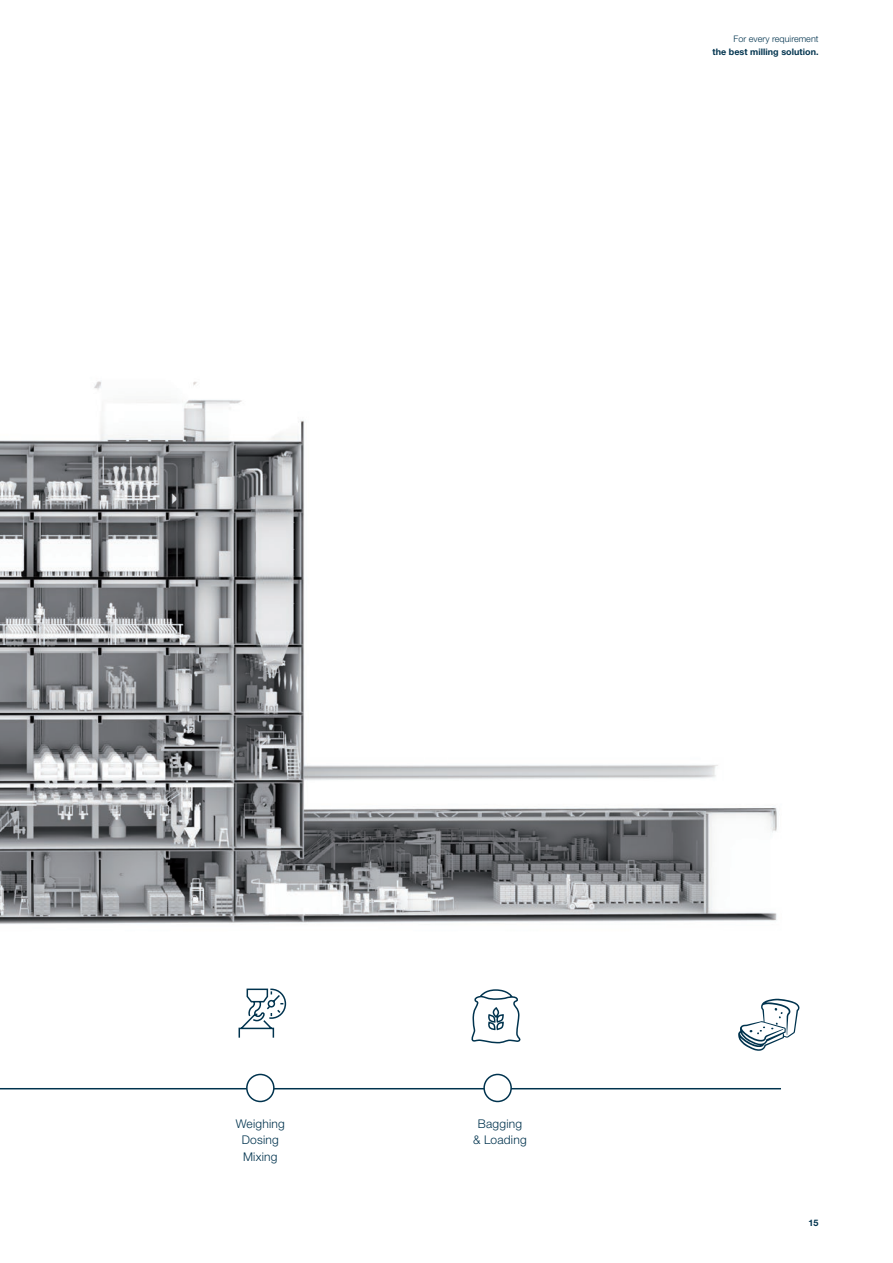
<style>
.page{position:relative;width:893px;height:1263px;background:#fff}
.page>*{position:absolute;margin:0;border:0;box-sizing:border-box;transform-origin:0 0}
.t1{font:300 12px/16.5px "Helvetica Neue LT Pro";letter-spacing:.02em;color:#00334e;text-align:center}
.t2{font:700 9px "Helvetica Neue LT Pro";letter-spacing:.005em;color:#00334e}
.t3{font:300 9px "Helvetica Neue LT Pro";letter-spacing:.005em;color:#00334e}
</style>
<div class="page">
<img style="left:0;top:381px;width:777px;height:543px">
<hr style="left:0;top:1088px;width:781px;height:1px;background:#00334e">
<div style="left:247px;top:1074px;width:27px;height:27px;background:#fff;border-radius:50%"></div>
<div style="left:246px;top:1074px;width:29px;height:28px;border:2px solid #00334e;border-radius:50%"></div>
<div style="left:484px;top:1074px;width:27px;height:27px;background:#fff;border-radius:50%"></div>
<div style="left:483px;top:1074px;width:29px;height:28px;border:2px solid #00334e;border-radius:50%"></div>
<svg style="left:471px;top:989px;width:50px;height:55px"></svg>
<svg style="left:238px;top:988px;width:49px;height:50px"></svg>
<svg style="left:738px;top:999px;width:62px;height:52px"></svg>
<p class="t3" style="left:733px;top:33px;width:87px">For every requirement</p>
<p class="t2" style="left:712px;top:46px;width:108px">the best milling solution.</p>
<p class="t1" style="left:236px;top:1115px;width:51px">Weighing<br>Dosing<br>Mixing</p>
<p class="t1" style="left:473px;top:1115px;width:55px">Bagging &amp; Loading</p>
<p class="t2" style="left:808px;top:1217px;width:12px">15</p>
</div>
